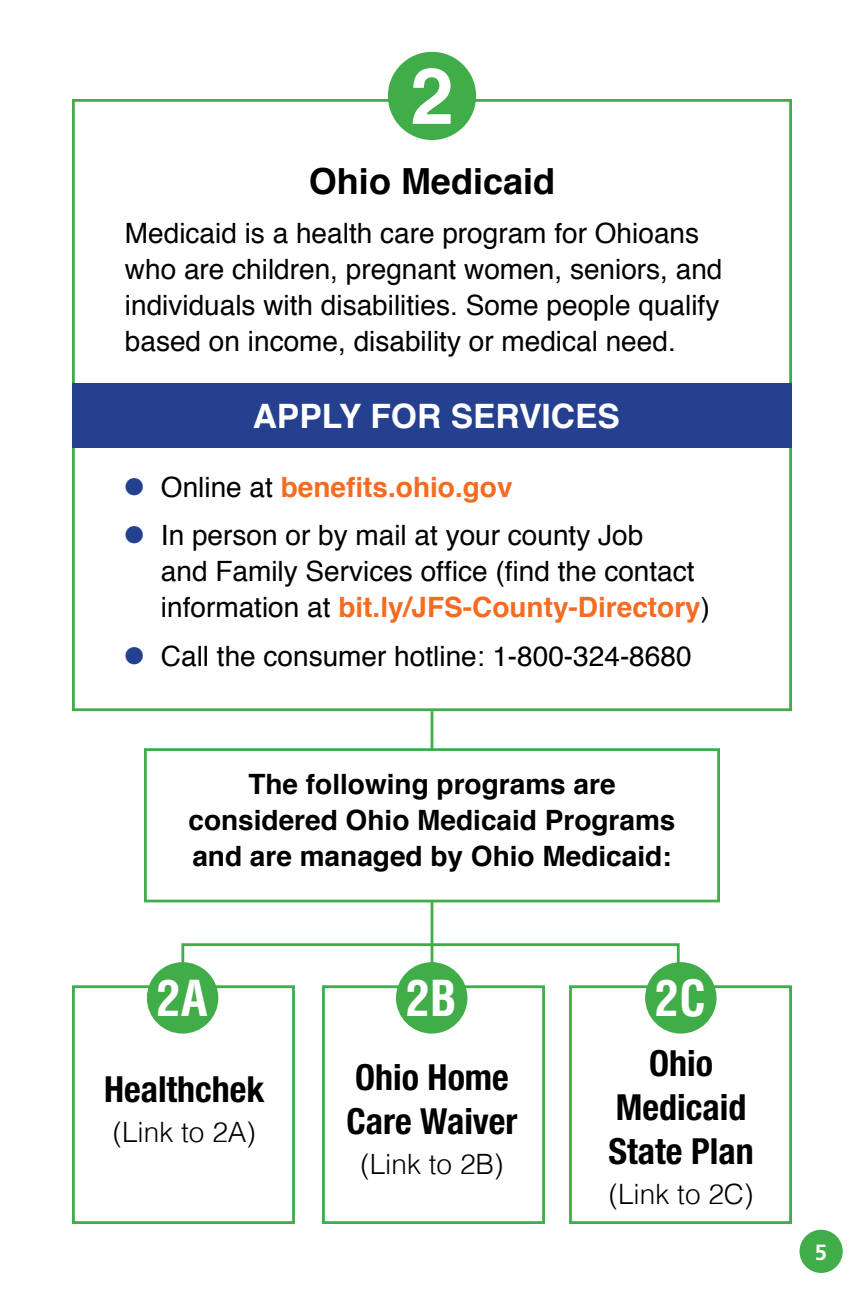
<style>
.page{position:relative;width:864px;height:1296px;background:#fff}
.page>*{position:absolute;margin:0;border:0;box-sizing:border-box;transform-origin:0 0}
.t1{font:700 78.4px "Helvetica";color:#fff}
.t2{font:700 condensed 48.4px "Helvetica";color:#fff}
.t3{font:700 condensed 36px/44px "Helvetica Neue";color:#000;text-align:center}
.t4{font:700 36px "Helvetica";color:#000}
.t5{font:700 33.6px "Helvetica";color:#fff}
.t6{font:28px/36px "Helvetica";color:#000}
.t7{font:700 28px/36.2px "Helvetica";color:#000;text-align:center}
.t8{font:300 28px "Helvetica";color:#000}
.t9{font:700 28px "Helvetica";color:#f36c21}
.t10{font:700 22px "Frutiger";color:#fff}
.s1{color:#25408f}
.s2{font-weight:400;color:#000}
.s3{font-weight:700;color:#f36c21}
</style>
<div class="page">
<div style="left:800px;top:1230px;width:43px;height:43px;background:#41ad49;border-radius:50%"></div>
<div style="left:72px;top:99px;width:720px;height:612px;border:3px solid #41ad49"></div>
<div style="left:72px;top:985px;width:223px;height:239px;border:3px solid #41ad49"></div>
<svg style="left:181px;top:942px;width:499px;height:46px"></svg>
<hr style="left:431px;top:711px;width:2px;height:277px;background:#41ad49">
<div style="left:388px;top:52px;width:88px;height:88px;background:#41ad49;border-radius:50%"></div>
<div style="left:144px;top:748px;width:576px;height:154px;background:#fff;border:3px solid #41ad49"></div>
<div style="left:72px;top:383px;width:720px;height:65px;background:#25408f"></div>
<div style="left:322px;top:985px;width:223px;height:239px;border:3px solid #41ad49"></div>
<div style="left:569px;top:985px;width:223px;height:239px;border:3px solid #41ad49"></div>
<div style="left:147px;top:962px;width:71px;height:72px;background:#41ad49;border-radius:50%"></div>
<div style="left:396px;top:962px;width:71px;height:72px;background:#41ad49;border-radius:50%"></div>
<div style="left:645px;top:962px;width:72px;height:72px;background:#41ad49;border-radius:50%"></div>
<p class="t1" style="left:410px;top:33px;width:45px">2</p>
<p class="t4" style="left:309px;top:153px;width:248px">Ohio Medicaid</p>
<p class="t6" style="left:125px;top:216px;width:599px">Medicaid is a health care program for Ohioans who are children, pregnant women, seniors, and individuals with disabilities. Some people qualify based on income, disability or medical need.</p>
<p class="t5" style="left:253px;top:389px;width:369px">APPLY FOR SERVICES</p>
<p class="t9" style="left:125px;top:464px;width:389px"><span class="s1">●</span> <span class="s2">Online at</span> benefits.ohio.gov</p>
<p class="t6" style="left:161px;top:518px;width:551px;text-indent:-36px"><span class="s1">●</span> In person or by mail at your county Job<br>and Family Services office (find the contact information at <span class="s3">bit.ly/JFS-County-Directory</span>)</p>
<p class="t6" style="left:125px;top:639px;width:568px"><span class="s1">●</span> Call the consumer hotline: 1-800-324-8680</p>
<p class="t7" style="left:188px;top:766px;width:489px">The following programs are considered Ohio Medicaid Programs and are managed by Ohio Medicaid:</p>
<p class="t2" style="left:157px;top:968px;width:53px">2A</p>
<p class="t2" style="left:406px;top:968px;width:53px">2B</p>
<p class="t2" style="left:655px;top:968px;width:53px">2C</p>
<p class="t3" style="left:104px;top:1067px;width:162px">Healthchek</p>
<p class="t8" style="left:113px;top:1109px;width:145px">(Link to 2A)</p>
<p class="t3" style="left:346px;top:1055px;width:173px;text-align:left">Ohio Home<br>Care Waiver</p>
<p class="t8" style="left:360px;top:1140px;width:145px">(Link to 2B)</p>
<p class="t3" style="left:608px;top:1041px;width:147px">Ohio<br>Medicaid<br>State Plan</p>
<p class="t8" style="left:609px;top:1170px;width:146px">(Link to 2C)</p>
<p class="t10" style="left:815px;top:1239px;width:14px">5</p>
</div>
